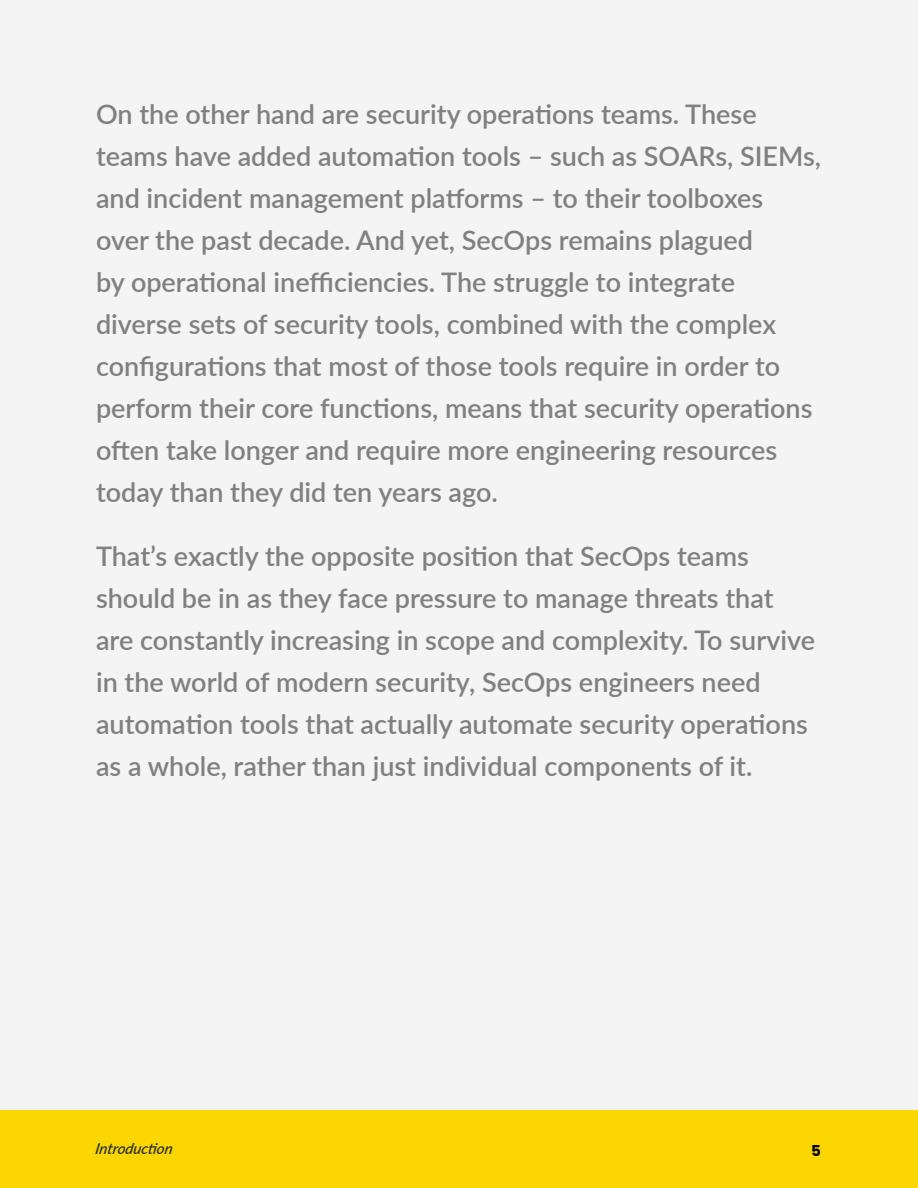
<style>
.page{position:relative;width:918px;height:1188px;background:#f4f4f4}
.page>*{position:absolute;margin:0;border:0;box-sizing:border-box;transform-origin:0 0}
.t1{font:600 27px/42px "Lato";color:#808080}
.t2{font:italic 500 15px "Lato";color:#24292e}
.t3{font:700 15px "Poppins";color:#000}
</style>
<div class="page">
<div style="left:0;top:1110px;width:918px;height:78px;background:#fbd600"></div>
<p class="t1" style="left:96px;top:92px;width:727px">On the other hand are security operations teams. These teams have added automation tools – such as SOARs, SIEMs, and incident management platforms – to their toolboxes over the past decade. And yet, SecOps remains plagued<br>by operational inefficiencies. The struggle to integrate diverse sets of security tools, combined with the complex configurations that most of those tools require in order to perform their core functions, means that security operations often take longer and require more engineering resources today than they did ten years ago.</p>
<p class="t1" style="left:96px;top:534px;width:721px">That’s exactly the opposite position that SecOps teams should be in as they face pressure to manage threats that are constantly increasing in scope and complexity. To survive in the world of modern security, SecOps engineers need automation tools that actually automate security operations as a whole, rather than just individual components of it.</p>
<p class="t2" style="left:95px;top:1138px;width:82px">Introduction</p>
<p class="t3" style="left:811px;top:1142px;width:11px">5</p>
</div>
